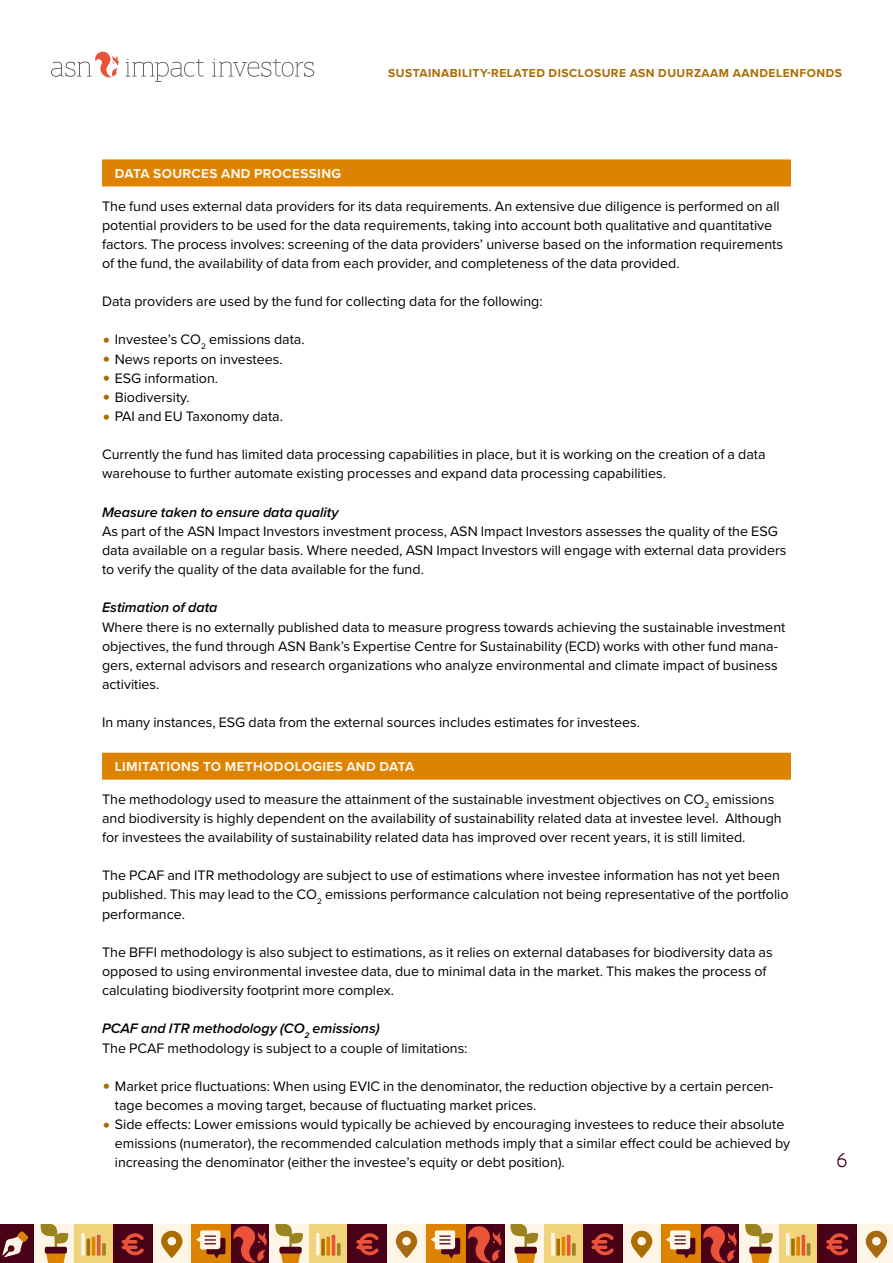
<style>
.page{position:relative;width:893px;height:1263px;background:#fff}
.page>*{position:absolute;margin:0;border:0;box-sizing:border-box;transform-origin:0 0}
.t1{font:600 21px "ASN Bank Slab";color:#480116}
.t2{font:14.25px/19.2px "Proxima Nova";color:#000}
.t3{font:italic 600 14.25px "Proxima Nova";color:#000}
.t4{font:700 13.5px "Proxima Nova";letter-spacing:.025em;color:#fff5e6}
.t5{font:700 12px "Proxima Nova";letter-spacing:.04em;color:#ab6c00}
.s1{font-size:24px;color:#ab6c00}
.s2{font-weight:600;font-style:italic}
</style>
<div class="page">
<div style="left:700px;top:1225px;width:39px;height:38px;background:#480116"></div>
<svg style="left:703px;top:1226px;width:34px;height:37px"></svg>
<div style="left:466px;top:1225px;width:39px;height:38px;background:#480116"></div>
<div style="left:544px;top:1225px;width:39px;height:38px;background:#f1d37b"></div>
<svg style="left:551px;top:1233px;width:4px;height:22px"></svg>
<svg style="left:556px;top:1239px;width:4px;height:16px"></svg>
<hr style="left:562px;top:1237px;width:3px;height:18px;background:#dd8300">
<hr style="left:567px;top:1235px;width:3px;height:20px;background:#ea5239">
<svg style="left:572px;top:1243px;width:4px;height:12px"></svg>
<div style="left:622px;top:1225px;width:39px;height:38px;background:#fff5e6"></div>
<svg style="left:631px;top:1231px;width:21px;height:27px"></svg>
<div style="left:505px;top:1225px;width:39px;height:38px;background:#fff5e6"></div>
<svg style="left:510px;top:1225px;width:28px;height:38px"></svg>
<div style="left:583px;top:1225px;width:39px;height:38px;background:#480116"></div>
<svg style="left:591px;top:1233px;width:23px;height:22px"></svg>
<div style="left:661px;top:1225px;width:39px;height:38px;background:#dd8300"></div>
<svg style="left:666px;top:1230px;width:29px;height:28px"></svg>
<div style="left:779px;top:1225px;width:39px;height:38px;background:#f1d37b"></div>
<hr style="left:786px;top:1233px;width:3px;height:22px;background:#fff5e6">
<svg style="left:791px;top:1239px;width:4px;height:16px"></svg>
<svg style="left:796px;top:1237px;width:4px;height:18px"></svg>
<hr style="left:802px;top:1235px;width:3px;height:20px;background:#ea5239">
<svg style="left:807px;top:1243px;width:3px;height:12px"></svg>
<div style="left:857px;top:1225px;width:36px;height:38px;background:#fff5e6"></div>
<svg style="left:866px;top:1231px;width:21px;height:27px"></svg>
<div style="left:739px;top:1225px;width:40px;height:38px;background:#fff5e6"></div>
<svg style="left:745px;top:1225px;width:28px;height:38px"></svg>
<div style="left:818px;top:1225px;width:39px;height:38px;background:#480116"></div>
<svg style="left:826px;top:1233px;width:22px;height:22px"></svg>
<svg style="left:212px;top:59px;width:102px;height:18px"></svg>
<svg style="left:51px;top:52px;width:68px;height:25px"></svg>
<svg style="left:126px;top:59px;width:78px;height:23px"></svg>
<div style="left:230px;top:1225px;width:40px;height:38px;background:#480116"></div>
<svg style="left:233px;top:1226px;width:34px;height:37px"></svg>
<div style="left:0;top:1225px;width:35px;height:38px;background:#480116"></div>
<svg style="left:2px;top:1231px;width:26px;height:26px"></svg>
<div style="left:74px;top:1225px;width:39px;height:38px;background:#f1d37b"></div>
<svg style="left:81px;top:1233px;width:4px;height:22px"></svg>
<hr style="left:87px;top:1239px;width:3px;height:16px;background:#ab6c00">
<hr style="left:92px;top:1237px;width:3px;height:18px;background:#dd8300">
<svg style="left:97px;top:1235px;width:4px;height:20px"></svg>
<svg style="left:102px;top:1243px;width:4px;height:12px"></svg>
<div style="left:152px;top:1225px;width:39px;height:38px;background:#fff5e6"></div>
<svg style="left:161px;top:1231px;width:21px;height:27px"></svg>
<div style="left:35px;top:1225px;width:39px;height:38px;background:#fff5e6"></div>
<svg style="left:41px;top:1225px;width:27px;height:38px"></svg>
<div style="left:113px;top:1225px;width:39px;height:38px;background:#480116"></div>
<svg style="left:122px;top:1233px;width:22px;height:22px"></svg>
<div style="left:191px;top:1225px;width:39px;height:38px;background:#dd8300"></div>
<svg style="left:196px;top:1230px;width:29px;height:28px"></svg>
<div style="left:465px;top:1225px;width:39px;height:38px;background:#480116"></div>
<svg style="left:468px;top:1226px;width:33px;height:37px"></svg>
<div style="left:309px;top:1225px;width:39px;height:38px;background:#f1d37b"></div>
<svg style="left:316px;top:1233px;width:4px;height:22px"></svg>
<svg style="left:321px;top:1239px;width:4px;height:16px"></svg>
<svg style="left:326px;top:1237px;width:4px;height:18px"></svg>
<hr style="left:332px;top:1235px;width:3px;height:20px;background:#ea5239">
<svg style="left:337px;top:1243px;width:3px;height:12px"></svg>
<div style="left:387px;top:1225px;width:39px;height:38px;background:#fff5e6"></div>
<svg style="left:396px;top:1231px;width:21px;height:27px"></svg>
<div style="left:270px;top:1225px;width:39px;height:38px;background:#fff5e6"></div>
<svg style="left:275px;top:1225px;width:28px;height:38px"></svg>
<div style="left:348px;top:1225px;width:39px;height:38px;background:#480116"></div>
<svg style="left:356px;top:1233px;width:23px;height:22px"></svg>
<div style="left:426px;top:1225px;width:39px;height:38px;background:#dd8300"></div>
<svg style="left:431px;top:1230px;width:29px;height:28px"></svg>
<div style="left:102px;top:159px;width:689px;height:27px;background:#dd8300"></div>
<div style="left:102px;top:753px;width:689px;height:27px;background:#dd8300"></div>
<p class="t5" style="left:388px;top:64px;width:455px">SUSTAINABILITY-RELATED DISCLOSURE ASN DUURZAAM AANDELENFONDS</p>
<p class="t4" style="left:115px;top:163px;width:228px">DATA SOURCES AND PROCESSING</p>
<p class="t2" style="left:102px;top:196px;width:683px">The fund uses external data providers for its data requirements. An extensive due diligence is performed on all potential providers to be used for the data requirements, taking into account both qualitative and quantitative factors. The process involves: screening of the data providers’ universe based on the information requirements of the fund, the availability of data from each provider, and completeness of the data provided.</p>
<p class="t2" style="left:102px;top:291px;width:442px">Data providers are used by the fund for collecting data for the following:</p>
<p class="t2" style="left:102px;top:329px;width:204px"><span class="s1">•</span> Investee’s CO<sub>2</sub> emissions data.</p>
<p class="t2" style="left:102px;top:349px;width:182px"><span class="s1">•</span> News reports on investees.</p>
<p class="t2" style="left:102px;top:368px;width:118px"><span class="s1">•</span> ESG information.</p>
<p class="t2" style="left:102px;top:387px;width:89px"><span class="s1">•</span> Biodiversity.</p>
<p class="t2" style="left:102px;top:406px;width:183px"><span class="s1">•</span> PAI and EU Taxonomy data.</p>
<p class="t2" style="left:102px;top:444px;width:665px">Currently the fund has limited data processing capabilities in place, but it is working on the creation of a data warehouse to further automate existing processes and expand data processing capabilities.</p>
<p class="t3" style="left:102px;top:501px;width:238px">Measure taken to ensure data quality</p>
<p class="t2" style="left:102px;top:521px;width:686px">As part of the ASN Impact Investors investment process, ASN Impact Investors assesses the quality of the ESG data available on a regular basis. Where needed, ASN Impact Investors will engage with external data providers to verify the quality of the data available for the fund.</p>
<p class="t3" style="left:102px;top:597px;width:117px">Estimation of data</p>
<p class="t2" style="left:102px;top:616px;width:685px">Where there is no externally published data to measure progress towards achieving the sustainable investment objectives, the fund through ASN Bank’s Expertise Centre for Sustainability (ECD) works with other fund mana&shy;gers, external advisors and research organizations who analyze environmental and climate impact of business activities.</p>
<p class="t2" style="left:102px;top:712px;width:539px">In many instances, ESG data from the external sources includes estimates for investees.</p>
<p class="t4" style="left:115px;top:756px;width:301px">LIMITATIONS TO METHODOLOGIES AND DATA</p>
<p class="t2" style="left:102px;top:789px;width:681px">The methodology used to measure the attainment of the sustainable investment objectives on CO<sub>2</sub> emissions and biodiversity is highly dependent on the availability of sustainability related data at investee level. Although for investees the availability of sustainability related data has improved over recent years, it is still limited.</p>
<p class="t2" style="left:102px;top:865px;width:688px">The PCAF and ITR methodology are subject to use of estimations where investee information has not yet been published. This may lead to the CO<sub>2</sub> emissions performance calculation not being representative of the portfolio performance.</p>
<p class="t2" style="left:102px;top:942px;width:672px">The BFFI methodology is also subject to estimations, as it relies on external databases for biodiversity data as opposed to using environmental investee data, due to minimal data in the market. This makes the process of calculating biodiversity footprint more complex.</p>
<p class="t2" style="left:102px;top:1018px;width:367px"><span class="s2">PCAF and ITR methodology (CO</span><sub>2</sub> <span class="s2">emissions)<br></span>The PCAF methodology is subject to a couple of limitations:</p>
<p class="t2" style="left:115px;top:1076px;width:660px;text-indent:-13px"><span class="s1">•</span> Market price fluctuations: When using EVIC in the denominator, the reduction objective by a certain percen&shy;tage becomes a moving target, because of fluctuating market prices.</p>
<p class="t2" style="left:115px;top:1114px;width:677px;text-indent:-13px"><span class="s1">•</span> Side effects: Lower emissions would typically be achieved by encouraging investees to reduce their absolute emissions (numerator), the recommended calculation methods imply that a similar effect could be achieved by increasing the denominator (either the investee’s equity or debt position).</p>
<h1 class="t1" style="left:836px;top:1145px;width:12px">6</h1>
</div>
